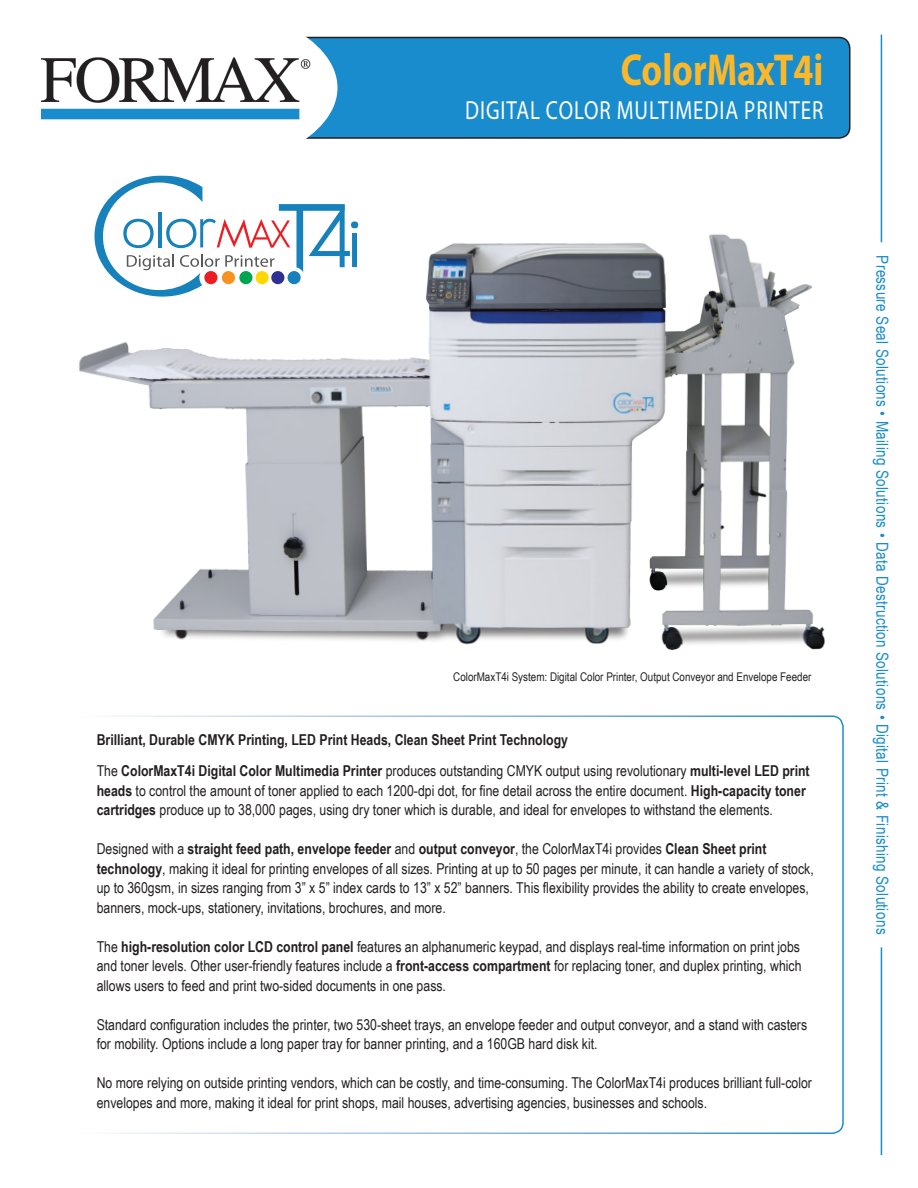
<style>
.page{position:relative;width:918px;height:1188px;background:#fff}
.page>*{position:absolute;margin:0;border:0;box-sizing:border-box;transform-origin:0 0}
.t1{font:700 45px "Myriad Pro";color:#fcb828;scale:.8 1}
.t2{font:26.25px "Myriad Pro";letter-spacing:.045em;color:#fff;scale:.8 1}
.t3{font:16.5px "Arial Narrow";letter-spacing:.02em;color:#198ccd}
.t4{font:15px/19.5px "Arial Narrow";color:#231f20}
.t5{font:700 15px "Arial Narrow";color:#231f20}
.t6{font:12px "Arial Narrow";color:#231f20}
.s1{font-weight:700}
</style>
<div class="page">
<svg style="left:107px;top:176px;width:96px;height:25px"></svg>
<img style="left:79px;top:201px;width:747px;height:449px">
<div style="left:74px;top:716px;width:770px;height:418px;border:2px solid #fff;border-radius:11px"></div>
<div style="left:43px;top:38px;width:807px;height:100px;background:#198ccd;border-radius:11px"></div>
<div style="left:42px;top:37px;width:809px;height:102px;border:2px solid #231f20;border-radius:11px"></div>
<div style="left:0;top:0;width:338px;height:176px;background:#fff;border-radius:50%"></div>
<img style="left:41px;top:57px;width:270px;height:63px">
<hr style="left:881px;top:35px;width:1px;height:1120px;background:#198ccd">
<div style="left:864px;top:242px;width:35px;height:705px;background:#fff"></div>
<p class="t1" style="left:621px;top:41px;width:255px">ColorMaxT4i</p>
<p class="t2" style="left:465px;top:94px;width:449px">DIGITAL COLOR MULTIMEDIA PRINTER</p>
<p class="t6" style="left:453px;top:668px;width:360px">ColorMaxT4i System: Digital Color Printer, Output Conveyor and Envelope Feeder</p>
<p class="t5" style="left:97px;top:728px;width:473px">Brilliant, Durable CMYK Printing, LED Print Heads, Clean Sheet Print Technology</p>
<p class="t4" style="left:97px;top:761px;width:715px">The <span class="s1">ColorMaxT4i Digital Color Multimedia Printer</span> produces outstanding CMYK output using revolutionary <span class="s1">multi-level LED print heads</span> to control the amount of toner applied to each 1200-dpi dot, for fine detail across the entire document. <span class="s1">High-capacity toner cartridges</span> produce up to 38,000 pages, using dry toner which is durable, and ideal for envelopes to withstand the elements.</p>
<p class="t4" style="left:97px;top:839px;width:719px">Designed with a <span class="s1">straight feed path, envelope feeder</span> and <span class="s1">output conveyor</span>, the ColorMaxT4i provides <span class="s1">Clean Sheet print technology</span>, making it ideal for printing envelopes of all sizes. Printing at up to 50 pages per minute, it can handle a variety of stock, up to 360gsm, in sizes ranging from 3” x 5” index cards to 13” x 52” banners. This flexibility provides the ability to create envelopes, banners, mock-ups, stationery, invitations, brochures, and more.</p>
<p class="t4" style="left:97px;top:936px;width:706px;text-align:justify">The <span class="s1">high-resolution color LCD control panel</span> features an alphanumeric keypad, and displays real-time information on print jobs and toner levels. Other user-friendly features include a <span class="s1">front-access compartment</span> for replacing toner, and duplex printing, which allows users to feed and print two-sided documents in one pass.</p>
<p class="t4" style="left:97px;top:1014px;width:712px">Standard configuration includes the printer, two 530-sheet trays, an envelope feeder and output conveyor, and a stand with casters for mobility. Options include a long paper tray for banner printing, and a 160GB hard disk kit.</p>
<p class="t4" style="left:97px;top:1073px;width:717px">No more relying on outside printing vendors, which can be costly, and time-consuming. The ColorMaxT4i produces brilliant full-color envelopes and more, making it ideal for print shops, mail houses, advertising agencies, businesses and schools.</p>
<p class="t3" style="left:895px;top:255px;width:680px;rotate:90deg">Pressure Seal Solutions • Mailing Solutions • Data Destruction Solutions • Digital Print &amp; Finishing Solutions</p>
</div>
